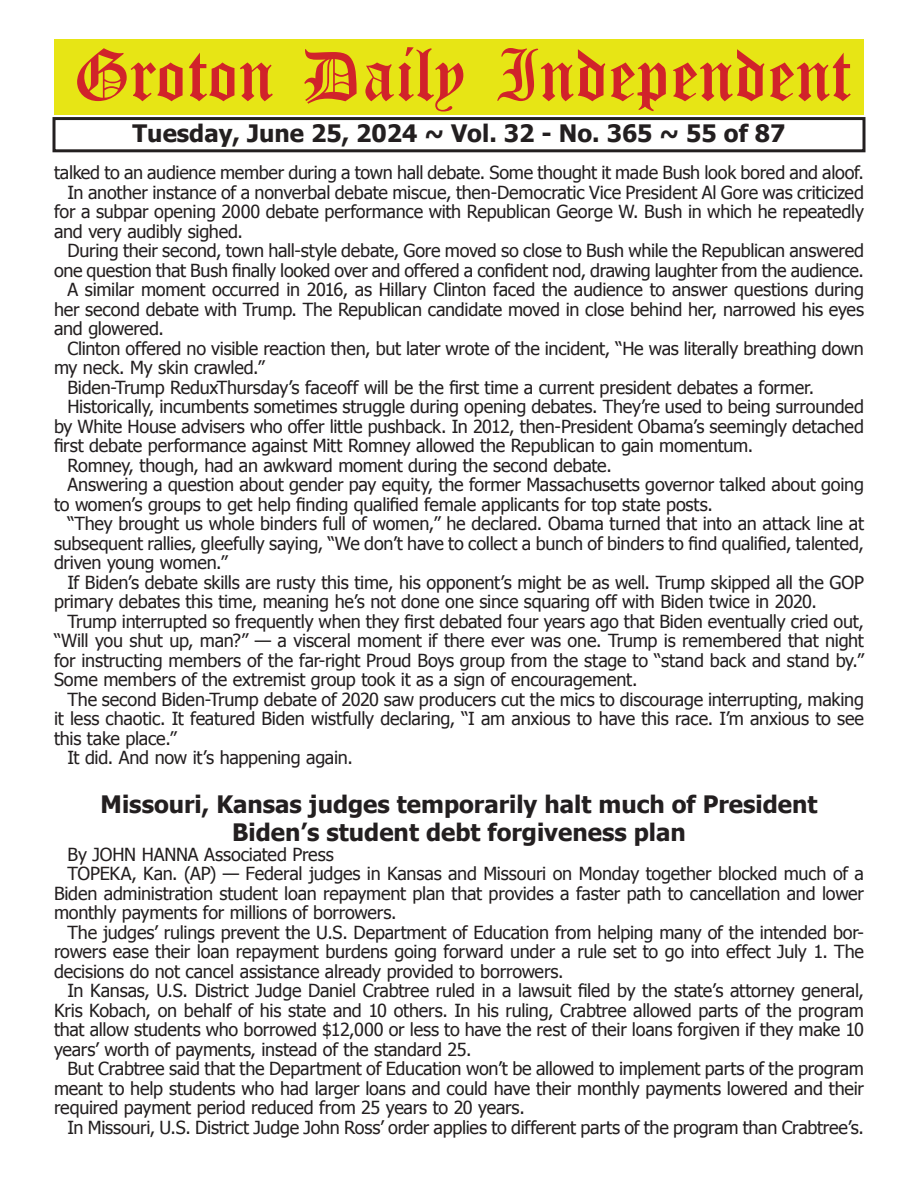
<style>
.page{position:relative;width:918px;height:1188px;background:#fff}
.page>*{position:absolute;margin:0;border:0;box-sizing:border-box;transform-origin:0 0}
.t1{font:54px "Old English Five";color:#d1232a}
.t2{font:700 24px/28.8px "Tahoma";color:#231f20;text-align:center}
.t3{font:18px "Tahoma";letter-spacing:-.015em;color:#231f20}
</style>
<div class="page">
<div style="left:52px;top:117px;width:814px;height:35px;border:3px solid #231f20"></div>
<div style="left:54px;top:40px;width:810px;height:75px;background:#e7e515"></div>
<h1 class="t1" style="left:73px;top:50px;width:779px">Groton Daily Independent</h1>
<h2 class="t2" style="left:133px;top:117px;width:654px">Tuesday, June 25, 2024 ~ Vol. 32 - No. 365 ~ 55 of 87</h2>
<p class="t3" style="left:54px;top:161px;width:811px">talked to an audience member during a town hall debate. Some thought it made Bush look bored and aloof.</p>
<p class="t3" style="left:68px;top:180px;width:798px">In another instance of a nonverbal debate miscue, then-Democratic Vice President Al Gore was criticized</p>
<p class="t3" style="left:54px;top:200px;width:811px">for a subpar opening 2000 debate performance with Republican George W. Bush in which he repeatedly</p>
<p class="t3" style="left:54px;top:219px;width:191px">and very audibly sighed.</p>
<p class="t3" style="left:68px;top:239px;width:798px">During their second, town hall-style debate, Gore moved so close to Bush while the Republican answered</p>
<p class="t3" style="left:54px;top:258px;width:811px">one question that Bush finally looked over and offered a confident nod, drawing laughter from the audience.</p>
<p class="t3" style="left:68px;top:278px;width:798px">A similar moment occurred in 2016, as Hillary Clinton faced the audience to answer questions during</p>
<p class="t3" style="left:54px;top:297px;width:812px">her second debate with Trump. The Republican candidate moved in close behind her, narrowed his eyes</p>
<p class="t3" style="left:54px;top:317px;width:112px">and glowered.</p>
<p class="t3" style="left:68px;top:336px;width:798px">Clinton offered no visible reaction then, but later wrote of the incident, “He was literally breathing down</p>
<p class="t3" style="left:54px;top:356px;width:212px">my neck. My skin crawled.”</p>
<p class="t3" style="left:68px;top:375px;width:748px">Biden-Trump ReduxThursday’s faceoff will be the first time a current president debates a former.</p>
<p class="t3" style="left:68px;top:395px;width:798px">Historically, incumbents sometimes struggle during opening debates. They’re used to being surrounded</p>
<p class="t3" style="left:54px;top:414px;width:811px">by White House advisers who offer little pushback. In 2012, then-President Obama’s seemingly detached</p>
<p class="t3" style="left:54px;top:434px;width:701px">first debate performance against Mitt Romney allowed the Republican to gain momentum.</p>
<p class="t3" style="left:68px;top:453px;width:546px">Romney, though, had an awkward moment during the second debate.</p>
<p class="t3" style="left:68px;top:473px;width:798px">Answering a question about gender pay equity, the former Massachusetts governor talked about going</p>
<p class="t3" style="left:54px;top:492px;width:660px">to women’s groups to get help finding qualified female applicants for top state posts.</p>
<p class="t3" style="left:68px;top:512px;width:798px">“They brought us whole binders full of women,” he declared. Obama turned that into an attack line at</p>
<p class="t3" style="left:54px;top:531px;width:811px">subsequent rallies, gleefully saying, “We don’t have to collect a bunch of binders to find qualified, talented,</p>
<p class="t3" style="left:54px;top:551px;width:175px">driven young women.”</p>
<p class="t3" style="left:68px;top:570px;width:798px">If Biden’s debate skills are rusty this time, his opponent’s might be as well. Trump skipped all the GOP</p>
<p class="t3" style="left:54px;top:590px;width:764px">primary debates this time, meaning he’s not done one since squaring off with Biden twice in 2020.</p>
<p class="t3" style="left:68px;top:609px;width:798px">Trump interrupted so frequently when they first debated four years ago that Biden eventually cried out,</p>
<p class="t3" style="left:54px;top:629px;width:811px">“Will you shut up, man?” — a visceral moment if there ever was one. Trump is remembered that night</p>
<p class="t3" style="left:54px;top:648px;width:811px">for instructing members of the far-right Proud Boys group from the stage to “stand back and stand by.”</p>
<p class="t3" style="left:54px;top:668px;width:585px">Some members of the extremist group took it as a sign of encouragement.</p>
<p class="t3" style="left:68px;top:687px;width:798px">The second Biden-Trump debate of 2020 saw producers cut the mics to discourage interrupting, making</p>
<p class="t3" style="left:54px;top:707px;width:812px">it less chaotic. It featured Biden wistfully declaring, “I am anxious to have this race. I’m anxious to see</p>
<p class="t3" style="left:54px;top:726px;width:124px">this take place.”</p>
<p class="t3" style="left:68px;top:746px;width:287px">It did. And now it’s happening again.</p>
<h2 class="t2" style="left:101px;top:788px;width:718px">Missouri, Kansas judges temporarily halt much of President<br>Biden’s student debt forgiveness plan</h2>
<p class="t3" style="left:68px;top:842px;width:268px">By JOHN HANNA Associated Press</p>
<p class="t3" style="left:68px;top:862px;width:798px">TOPEKA, Kan. (AP) — Federal judges in Kansas and Missouri on Monday together blocked much of a</p>
<p class="t3" style="left:54px;top:881px;width:812px">Biden administration student loan repayment plan that provides a faster path to cancellation and lower</p>
<p class="t3" style="left:54px;top:901px;width:344px">monthly payments for millions of borrowers.</p>
<p class="t3" style="left:68px;top:920px;width:798px">The judges’ rulings prevent the U.S. Department of Education from helping many of the intended bor-</p>
<p class="t3" style="left:54px;top:940px;width:811px">rowers ease their loan repayment burdens going forward under a rule set to go into effect July 1. The</p>
<p class="t3" style="left:54px;top:959px;width:511px">decisions do not cancel assistance already provided to borrowers.</p>
<p class="t3" style="left:68px;top:979px;width:798px">In Kansas, U.S. District Judge Daniel Crabtree ruled in a lawsuit filed by the state’s attorney general,</p>
<p class="t3" style="left:54px;top:998px;width:811px">Kris Kobach, on behalf of his state and 10 others. In his ruling, Crabtree allowed parts of the program</p>
<p class="t3" style="left:54px;top:1018px;width:811px">that allow students who borrowed $12,000 or less to have the rest of their loans forgiven if they make 10</p>
<p class="t3" style="left:54px;top:1037px;width:419px">years’ worth of payments, instead of the standard 25.</p>
<p class="t3" style="left:68px;top:1057px;width:798px">But Crabtree said that the Department of Education won’t be allowed to implement parts of the program</p>
<p class="t3" style="left:54px;top:1076px;width:812px">meant to help students who had larger loans and could have their monthly payments lowered and their</p>
<p class="t3" style="left:54px;top:1096px;width:472px">required payment period reduced from 25 years to 20 years.</p>
<p class="t3" style="left:68px;top:1115px;width:798px">In Missouri, U.S. District Judge John Ross’ order applies to different parts of the program than Crabtree’s.</p>
</div>
